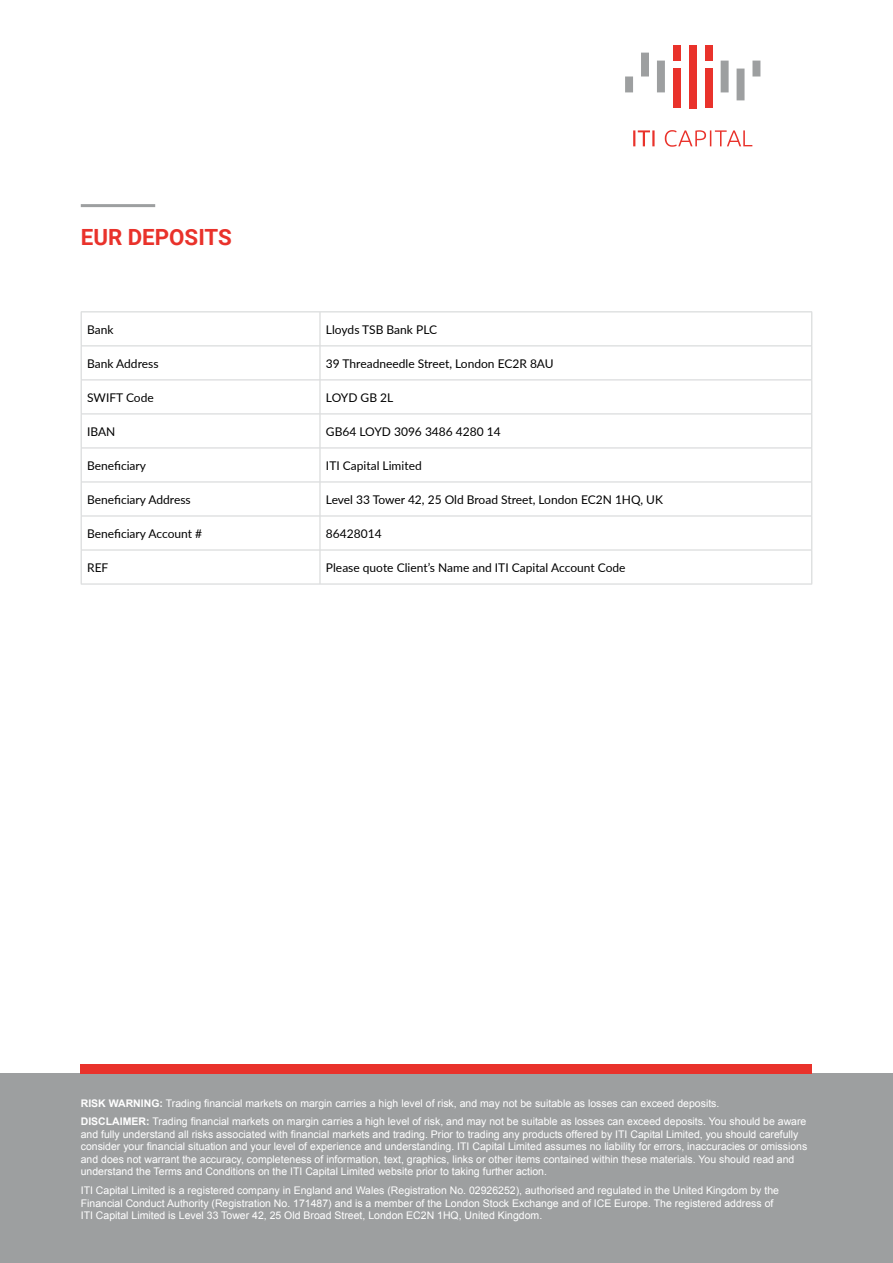
<style>
.page{position:relative;width:893px;height:1263px;background:#fff}
.page>*{position:absolute;margin:0;border:0;box-sizing:border-box;transform-origin:0 0}
.t1{font:700 22.35px "Roboto";color:#e9322b}
.t2{font:12px "Lato";color:#000}
.t3{font:10.5px/12.6px "Arial";color:#fff}
.s1{font-weight:700}
</style>
<div class="page">
<hr style="left:81px;top:311px;width:239px;height:1px;background:#d1d3d4">
<hr style="left:81px;top:312px;width:1px;height:33px;background:#d1d3d4">
<hr style="left:320px;top:311px;width:492px;height:1px;background:#d1d3d4">
<hr style="left:320px;top:312px;width:1px;height:33px;background:#d1d3d4">
<hr style="left:811px;top:312px;width:1px;height:33px;background:#d1d3d4">
<hr style="left:81px;top:345px;width:239px;height:1px;background:#d1d3d4">
<hr style="left:81px;top:346px;width:1px;height:33px;background:#d1d3d4">
<hr style="left:320px;top:345px;width:492px;height:1px;background:#d1d3d4">
<hr style="left:320px;top:346px;width:1px;height:33px;background:#d1d3d4">
<hr style="left:811px;top:346px;width:1px;height:33px;background:#d1d3d4">
<hr style="left:81px;top:379px;width:239px;height:1px;background:#d1d3d4">
<hr style="left:81px;top:380px;width:1px;height:34px;background:#d1d3d4">
<hr style="left:320px;top:379px;width:492px;height:1px;background:#d1d3d4">
<hr style="left:320px;top:380px;width:1px;height:34px;background:#d1d3d4">
<hr style="left:811px;top:380px;width:1px;height:34px;background:#d1d3d4">
<hr style="left:81px;top:414px;width:239px;height:1px;background:#d1d3d4">
<hr style="left:81px;top:414px;width:1px;height:34px;background:#d1d3d4">
<hr style="left:320px;top:414px;width:492px;height:1px;background:#d1d3d4">
<hr style="left:320px;top:414px;width:1px;height:34px;background:#d1d3d4">
<hr style="left:811px;top:414px;width:1px;height:34px;background:#d1d3d4">
<hr style="left:81px;top:448px;width:239px;height:1px;background:#d1d3d4">
<hr style="left:81px;top:448px;width:1px;height:34px;background:#d1d3d4">
<hr style="left:320px;top:448px;width:492px;height:1px;background:#d1d3d4">
<hr style="left:320px;top:448px;width:1px;height:34px;background:#d1d3d4">
<hr style="left:811px;top:448px;width:1px;height:34px;background:#d1d3d4">
<hr style="left:81px;top:482px;width:239px;height:1px;background:#d1d3d4">
<hr style="left:81px;top:482px;width:1px;height:34px;background:#d1d3d4">
<hr style="left:320px;top:482px;width:492px;height:1px;background:#d1d3d4">
<hr style="left:320px;top:482px;width:1px;height:34px;background:#d1d3d4">
<hr style="left:811px;top:482px;width:1px;height:34px;background:#d1d3d4">
<hr style="left:81px;top:516px;width:239px;height:1px;background:#d1d3d4">
<hr style="left:81px;top:516px;width:1px;height:34px;background:#d1d3d4">
<hr style="left:320px;top:516px;width:492px;height:1px;background:#d1d3d4">
<hr style="left:320px;top:516px;width:1px;height:34px;background:#d1d3d4">
<hr style="left:811px;top:516px;width:1px;height:34px;background:#d1d3d4">
<hr style="left:81px;top:550px;width:239px;height:1px;background:#d1d3d4">
<hr style="left:81px;top:550px;width:1px;height:34px;background:#d1d3d4">
<hr style="left:320px;top:550px;width:492px;height:1px;background:#d1d3d4">
<hr style="left:320px;top:550px;width:1px;height:34px;background:#d1d3d4">
<hr style="left:811px;top:550px;width:1px;height:34px;background:#d1d3d4">
<hr style="left:81px;top:584px;width:239px;height:1px;background:#d1d3d4">
<hr style="left:320px;top:584px;width:492px;height:1px;background:#d1d3d4">
<hr style="left:81px;top:204px;width:74px;height:3px;background:#9d9fa0">
<svg style="left:625px;top:53px;width:135px;height:47px"></svg>
<div style="left:705px;top:69px;width:8px;height:39px;background:#e9322b"></div>
<div style="left:673px;top:45px;width:8px;height:16px;background:#e9322b"></div>
<div style="left:673px;top:69px;width:8px;height:39px;background:#e9322b"></div>
<div style="left:689px;top:45px;width:8px;height:63px;background:#e9322b"></div>
<div style="left:705px;top:45px;width:8px;height:16px;background:#e9322b"></div>
<svg style="left:633px;top:130px;width:119px;height:17px"></svg>
<div style="left:0;top:1074px;width:893px;height:189px;background:#9d9fa0"></div>
<div style="left:81px;top:1064px;width:731px;height:10px;background:#e9322b"></div>
<h1 class="t1" style="left:81px;top:221px;width:153px">EUR DEPOSITS</h1>
<p class="t2" style="left:87px;top:321px;width:28px">Bank</p>
<p class="t2" style="left:326px;top:321px;width:113px">Lloyds TSB Bank PLC</p>
<p class="t2" style="left:87px;top:355px;width:73px">Bank Address</p>
<p class="t2" style="left:326px;top:355px;width:229px">39 Threadneedle Street, London EC2R 8AU</p>
<p class="t2" style="left:87px;top:389px;width:68px">SWIFT Code</p>
<p class="t2" style="left:326px;top:389px;width:69px">LOYD GB 2L</p>
<p class="t2" style="left:87px;top:423px;width:30px">IBAN</p>
<p class="t2" style="left:326px;top:423px;width:176px">GB64 LOYD 3096 3486 4280 14</p>
<p class="t2" style="left:87px;top:457px;width:60px">Beneficiary</p>
<p class="t2" style="left:326px;top:457px;width:97px">ITI Capital Limited</p>
<p class="t2" style="left:87px;top:491px;width:105px">Beneficiary Address</p>
<p class="t2" style="left:326px;top:491px;width:338px">Level 33 Tower 42, 25 Old Broad Street, London EC2N 1HQ, UK</p>
<p class="t2" style="left:87px;top:525px;width:116px">Beneficiary Account #</p>
<p class="t2" style="left:326px;top:525px;width:57px">86428014</p>
<p class="t2" style="left:87px;top:559px;width:23px">REF</p>
<p class="t2" style="left:326px;top:559px;width:301px">Please quote Client’s Name and ITI Capital Account Code</p>
<p class="t3" style="left:81px;top:1094px;width:727px;line-height:18.5px"><span class="s1">RISK WARNING:</span> Trading financial markets on margin carries a high level of risk, and may not be suitable as losses can exceed deposits.<br><span class="s1">DISCLAIMER:</span> Trading financial markets on margin carries a high level of risk, and may not be suitable as losses can exceed deposits. You should be aware</p>
<p class="t3" style="left:81px;top:1128px;width:728px">and fully understand all risks associated with financial markets and trading. Prior to trading any products offered by ITI Capital Limited, you should carefully consider your financial situation and your level of experience and understanding. ITI Capital Limited assumes no liability for errors, inaccuracies or omissions and does not warrant the accuracy, completeness of information, text, graphics, links or other items contained within these materials. You should read and understand the Terms and Conditions on the ITI Capital Limited website prior to taking further action.</p>
<p class="t3" style="left:81px;top:1184px;width:700px">ITI Capital Limited is a registered company in England and Wales (Registration No. 02926252), authorised and regulated in the United Kingdom by the<br>Financial Conduct Authority (Registration No. 171487) and is a member of the London Stock Exchange and of ICE Europe. The registered address of<br>ITI Capital Limited is Level 33 Tower 42, 25 Old Broad Street, London EC2N 1HQ, United Kingdom.</p>
</div>
